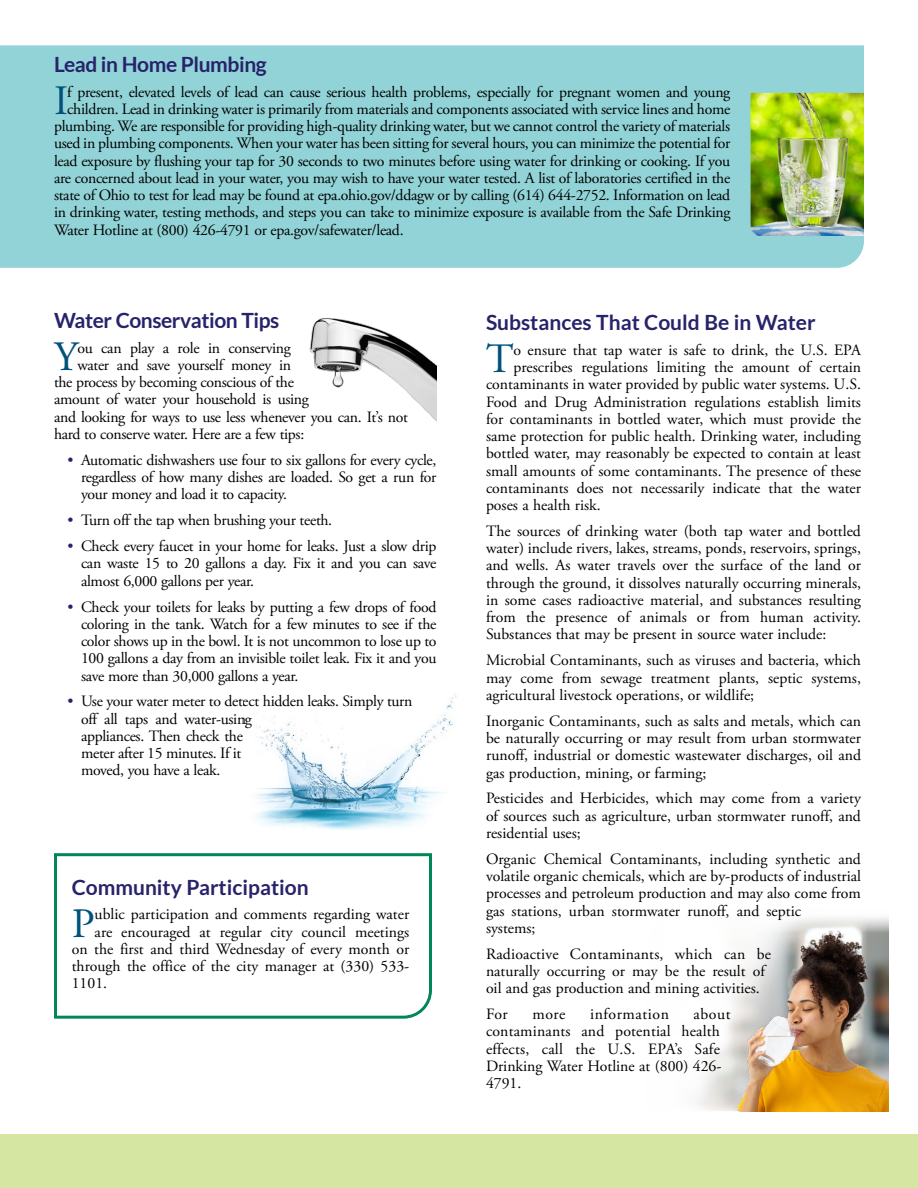
<style>
.page{position:relative;width:918px;height:1188px;background:#fff}
.page>*{position:absolute;margin:0;border:0;box-sizing:border-box;transform-origin:0 0}
.Initial_Cap{font:41.7px "Adobe Garamond Pro";color:#00527a}
.Article_Head_24_Blue{font:700 21px "Lato";color:#27236a}
.Article_Head_24_Blue-2{font:700 21px "Lato";letter-spacing:-.02em;color:#27236a}
.First_Paragraph{font:15.75px/17.2px "Adobe Garamond Pro";color:#000;text-align:justify}
.Initial_Cap-2{font:15.75px "Adobe Garamond Pro";letter-spacing:-.02em;color:#000}
.Initial_Cap-3{font:15.75px "Adobe Garamond Pro";color:#000}
.First_Paragraph-2{font:15.75px/17.2px "Adobe Garamond Pro";letter-spacing:-.02em;color:#000}
.First_Paragraph-3{font:15.75px "Adobe Garamond Pro";letter-spacing:.035em;color:#000}
.s1{color:#27236a}
</style>
<div class="page">
<img style="left:731px;top:924px;width:157px;height:187px">
<div style="left:0;top:45px;width:864px;height:223px;background:#92d3d7"></div>
<img style="left:751px;top:93px;width:113px;height:143px">
<img style="left:309px;top:318px;width:128px;height:104px">
<img style="left:255px;top:693px;width:202px;height:137px">
<svg style="left:54px;top:853px;width:378px;height:166px"></svg>
<div style="left:0;top:1134px;width:918px;height:54px;background:#d5e6a3"></div>
<p class="Article_Head_24_Blue-2" style="left:54px;top:52px;width:214px">Lead in Home Plumbing</p>
<p class="Initial_Cap" style="left:54px;top:76px;width:16px">I</p>
<p class="Initial_Cap-2" style="left:67px;top:82px;width:665px">f present, elevated levels of lead can cause serious health problems, especially for pregnant women and young</p>
<p class="Initial_Cap-2" style="left:67px;top:100px;width:665px">children. Lead in drinking water is primarily from materials and components associated with service lines and home</p>
<p class="Initial_Cap-2" style="left:54px;top:117px;width:678px">plumbing. We are responsible for providing high-quality drinking water, but we cannot control the variety of materials</p>
<p class="Initial_Cap-2" style="left:54px;top:134px;width:678px">used in plumbing components. When your water has been sitting for several hours, you can minimize the potential for</p>
<p class="Initial_Cap-2" style="left:54px;top:151px;width:678px">lead exposure by flushing your tap for 30 seconds to two minutes before using water for drinking or cooking. If you</p>
<p class="Initial_Cap-2" style="left:54px;top:169px;width:678px">are concerned about lead in your water, you may wish to have your water tested. A list of laboratories certified in the</p>
<p class="Initial_Cap-2" style="left:54px;top:186px;width:678px">state of Ohio to test for lead may be found at epa.ohio.gov/ddagw or by calling (614) 644-2752. Information on lead</p>
<p class="Initial_Cap-2" style="left:54px;top:203px;width:678px">in drinking water, testing methods, and steps you can take to minimize exposure is available from the Safe Drinking</p>
<p class="Initial_Cap-2" style="left:54px;top:220px;width:351px">Water Hotline at (800) 426-4791 or epa.gov/safewater/lead.</p>
<p class="Article_Head_24_Blue-2" style="left:54px;top:308px;width:227px">Water Conservation Tips</p>
<p class="Initial_Cap" style="left:54px;top:332px;width:25px">Y</p>
<p class="Initial_Cap-2" style="left:77px;top:338px;width:215px">ou can play a role in conserving</p>
<p class="Initial_Cap-2" style="left:77px;top:355px;width:215px">water and save yourself money in</p>
<p class="Initial_Cap-2" style="left:54px;top:373px;width:241px">the process by becoming conscious of the</p>
<p class="Initial_Cap-2" style="left:54px;top:390px;width:256px">amount of water your household is using</p>
<p class="Initial_Cap-2" style="left:54px;top:407px;width:356px">and looking for ways to use less whenever you can. It’s not</p>
<p class="Initial_Cap-2" style="left:54px;top:424px;width:252px">hard to conserve water. Here are a few tips:</p>
<p class="First_Paragraph" style="left:81px;top:452px;width:357px;text-indent:-14px"><span class="s1">•</span> Automatic dishwashers use four to six gallons for every cycle, regardless of how many dishes are loaded. So get a run for your money and load it to capacity.</p>
<p class="First_Paragraph-2" style="left:68px;top:512px;width:266px"><span class="s1">•</span> Turn off the tap when brushing your teeth.</p>
<p class="First_Paragraph" style="left:81px;top:538px;width:357px;text-indent:-14px"><span class="s1">•</span> Check every faucet in your home for leaks. Just a slow drip can waste 15 to 20 gallons a day. Fix it and you can save almost 6,000 gallons per year.</p>
<p class="First_Paragraph" style="left:81px;top:598px;width:357px;text-indent:-14px"><span class="s1">•</span> Check your toilets for leaks by putting a few drops of food coloring in the tank. Watch for a few minutes to see if the color shows up in the bowl. It is not uncommon to lose up to 100 gallons a day from an invisible toilet leak. Fix it and you save more than 30,000 gallons a year.</p>
<p class="First_Paragraph-2" style="left:81px;top:693px;width:333px;text-indent:-14px"><span class="s1">•</span> Use your water meter to detect hidden leaks. Simply turn off all taps and water-using<br>appliances. Then check the<br>meter after 15 minutes. If it<br>moved, you have a leak.</p>
<p class="Article_Head_24_Blue" style="left:72px;top:875px;width:238px">Community Participation</p>
<p class="Initial_Cap" style="left:72px;top:898px;width:24px">P</p>
<p class="Initial_Cap-3" style="left:95px;top:905px;width:316px">ublic participation and comments regarding water</p>
<p class="Initial_Cap-3" style="left:95px;top:922px;width:316px">are encouraged at regular city council meetings</p>
<p class="Initial_Cap-3" style="left:72px;top:939px;width:339px">on the first and third Wednesday of every month or</p>
<p class="Initial_Cap-3" style="left:72px;top:957px;width:339px">through the office of the city manager at (330) 533-</p>
<p class="Initial_Cap-2" style="left:72px;top:974px;width:37px">1101.</p>
<p class="Article_Head_24_Blue" style="left:486px;top:310px;width:331px">Substances That Could Be in Water</p>
<p class="Initial_Cap" style="left:486px;top:334px;width:29px">T</p>
<p class="Initial_Cap-3" style="left:514px;top:340px;width:349px">o ensure that tap water is safe to drink, the U.S. EPA</p>
<p class="Initial_Cap-3" style="left:514px;top:358px;width:349px">prescribes regulations limiting the amount of certain</p>
<p class="Initial_Cap-3" style="left:486px;top:375px;width:376px">contaminants in water provided by public water systems. U.S.</p>
<p class="Initial_Cap-3" style="left:486px;top:392px;width:376px">Food and Drug Administration regulations establish limits</p>
<p class="Initial_Cap-3" style="left:486px;top:409px;width:377px">for contaminants in bottled water, which must provide the</p>
<p class="Initial_Cap-3" style="left:486px;top:427px;width:376px">same protection for public health. Drinking water, including</p>
<p class="Initial_Cap-3" style="left:486px;top:444px;width:377px">bottled water, may reasonably be expected to contain at least</p>
<p class="Initial_Cap-3" style="left:486px;top:461px;width:377px">small amounts of some contaminants. The presence of these</p>
<p class="Initial_Cap-3" style="left:486px;top:478px;width:377px">contaminants does not necessarily indicate that the water</p>
<p class="Initial_Cap-3" style="left:486px;top:496px;width:116px">poses a health risk.</p>
<p class="First_Paragraph" style="left:486px;top:523px;width:377px">The sources of drinking water (both tap water and bottled water) include rivers, lakes, streams, ponds, reservoirs, springs, and wells. As water travels over the surface of the land or through the ground, it dissolves naturally occurring minerals, in some cases radioactive material, and substances resulting from the presence of animals or from human activity.<br>Substances that may be present in source water include:</p>
<p class="First_Paragraph" style="left:486px;top:652px;width:377px">Microbial Contaminants, such as viruses and bacteria, which may come from sewage treatment plants, septic systems, agricultural livestock operations, or wildlife;</p>
<p class="First_Paragraph" style="left:486px;top:713px;width:377px">Inorganic Contaminants, such as salts and metals, which can be naturally occurring or may result from urban stormwater runoff, industrial or domestic wastewater discharges, oil and gas production, mining, or farming;</p>
<p class="First_Paragraph" style="left:486px;top:790px;width:377px">Pesticides and Herbicides, which may come from a variety of sources such as agriculture, urban stormwater runoff, and residential uses;</p>
<p class="First_Paragraph" style="left:486px;top:851px;width:377px;text-align:left">Organic Chemical Contaminants, including synthetic and volatile organic chemicals, which are by-products of industrial processes and petroleum production and may also come from gas stations, urban stormwater runoff, and septic<br>systems;</p>
<p class="First_Paragraph" style="left:486px;top:946px;width:287px;text-align:left">Radioactive Contaminants, which can be naturally occurring or may be the result of oil and gas production and mining activities.</p>
<p class="First_Paragraph" style="left:486px;top:1006px;width:23px">For</p>
<p class="First_Paragraph" style="left:533px;top:1006px;width:35px">more</p>
<p class="First_Paragraph-3" style="left:590px;top:1005px;width:80px">information</p>
<p class="First_Paragraph" style="left:486px;top:1006px;width:246px;text-align:left;text-indent:208px">about contaminants and potential health effects, call the U.S. EPA’s Safe<br>Drinking Water Hotline at (800) 426-<br>4791.</p>
</div>
